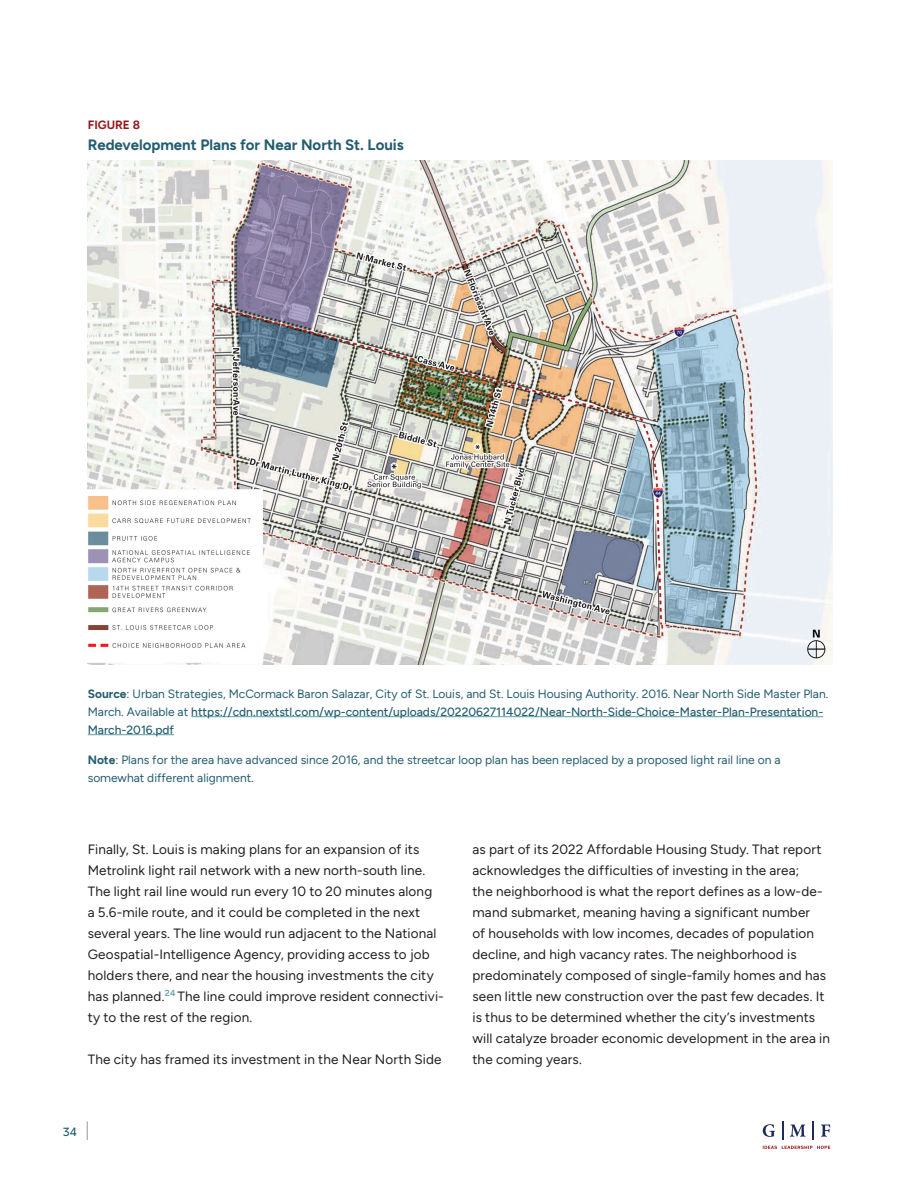
<style>
.page{position:relative;width:918px;height:1188px;background:#fff}
.page>*{position:absolute;margin:0;border:0;box-sizing:border-box;transform-origin:0 0}
.Table_Title{font:700 15px "Figtree";color:#235d6f}
.Bodycopy{font:13.5px/21px "Figtree";letter-spacing:.01em;color:#231f20}
.Table{font:12px/18px "Figtree";color:#235d6f}
.Table_No{font:700 12px "Figtree";color:#961a1d}
.t1{font:12px "Radio Canada";color:#235d6f}
.s1{font-weight:700}
.s2{font-weight:500}
</style>
<div class="page">
<hr style="left:191px;top:716px;width:632px;height:1px;background:#5d9fa8">
<hr style="left:88px;top:734px;width:86px;height:1px;background:#5d9fa8">
<img style="left:88px;top:161px;width:744px;height:504px">
<svg style="left:87px;top:1121px;width:1px;height:19px"></svg>
<svg style="left:763px;top:1124px;width:12px;height:13px"></svg>
<svg style="left:782px;top:1121px;width:1px;height:19px"></svg>
<svg style="left:790px;top:1125px;width:16px;height:12px"></svg>
<svg style="left:821px;top:1125px;width:9px;height:12px"></svg>
<svg style="left:813px;top:1121px;width:1px;height:19px"></svg>
<svg style="left:763px;top:1146px;width:67px;height:3px"></svg>
<p class="Table_No" style="left:88px;top:118px;width:54px">FIGURE 8</p>
<p class="Table_Title" style="left:88px;top:136px;width:318px">Redevelopment Plans for Near North St. Louis</p>
<p class="Table" style="left:88px;top:684px;width:742px"><span class="s1">Source</span>: Urban Strategies, McCormack Baron Salazar, City of St. Louis, and St. Louis Housing Authority. 2016. Near North Side Master Plan.<br>March. Available at <span class="s2">https://cdn.nextstl.com/wp-content/uploads/20220627114022/Near-North-Side-Choice-Master-Plan-Presentation-<br>March-2016.pdf</span></p>
<p class="Table" style="left:88px;top:750px;width:694px"><span class="s1">Note</span>: Plans for the area have advanced since 2016, and the streetcar loop plan has been replaced by a proposed light rail line on a somewhat different alignment.</p>
<p class="Bodycopy" style="left:88px;top:838px;width:358px">Finally, St. Louis is making plans for an expansion of its Metrolink light rail network with a new north-south line.<br>The light rail line would run every 10 to 20 minutes along<br>a 5.6-mile route, and it could be completed in the next several years. The line would run adjacent to the National Geospatial-Intelligence Agency, providing access to job holders there, and near the housing investments the city has planned.<sup>24</sup> The line could improve resident connectivi&shy;ty to the rest of the region.</p>
<p class="Bodycopy" style="left:88px;top:1048px;width:355px">The city has framed its investment in the Near North Side</p>
<p class="Bodycopy" style="left:472px;top:838px;width:359px">as part of its 2022 Affordable Housing Study. That report acknowledges the difficulties of investing in the area;<br>the neighborhood is what the report defines as a low-de&shy;mand submarket, meaning having a significant number<br>of households with low incomes, decades of population decline, and high vacancy rates. The neighborhood is predominately composed of single-family homes and has seen little new construction over the past few decades. It is thus to be determined whether the city’s investments will catalyze broader economic development in the area in the coming years.</p>
<p class="t1" style="left:63px;top:1123px;width:16px">34</p>
</div>
